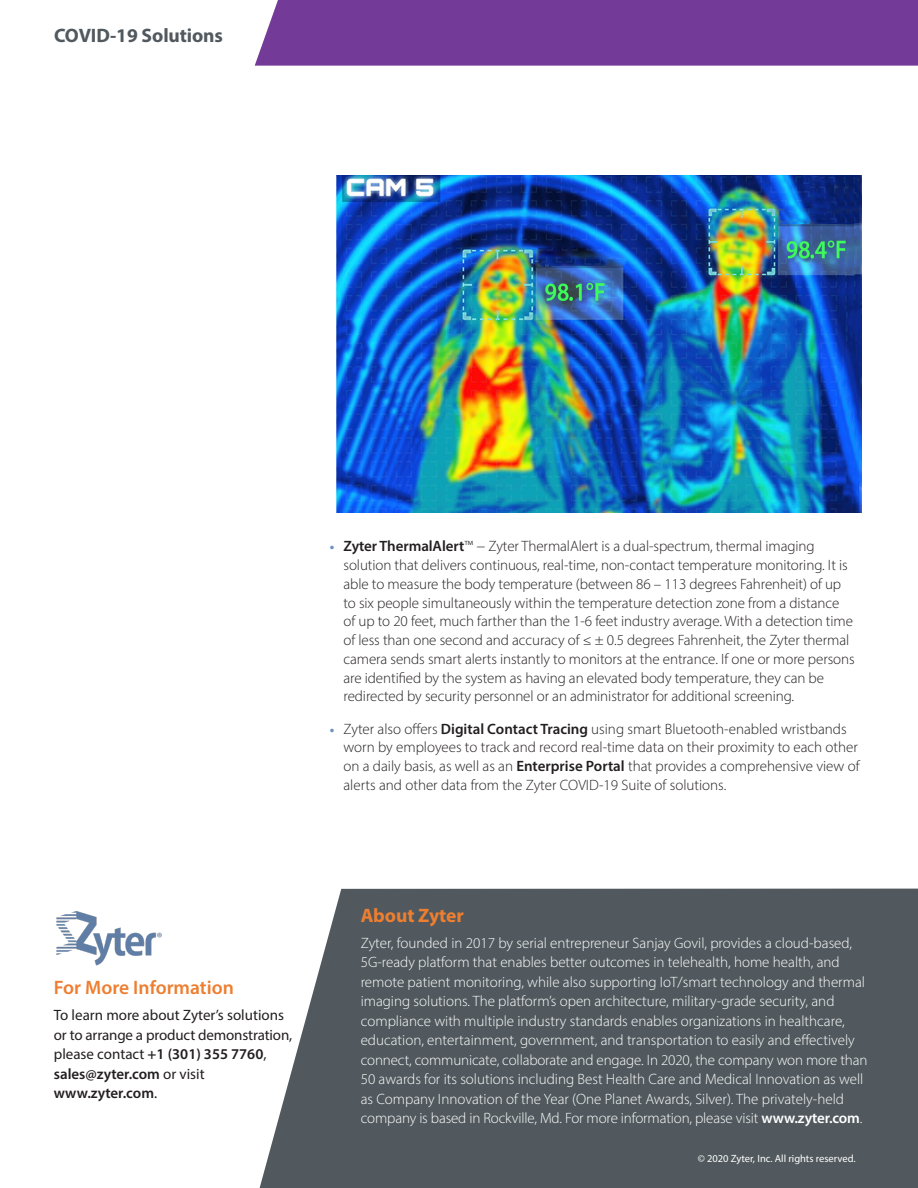
<style>
.page{position:relative;width:918px;height:1188px;background:#fff}
.page>*{position:absolute;margin:0;border:0;box-sizing:border-box;transform-origin:0 0}
.t1{font:600 19.5px "Myriad Pro";color:#ee7e30}
.t2{font:700 19.5px "Myriad Pro";letter-spacing:-.005em;color:#51595e}
.t3{font:700 19.5px "Myriad Pro";letter-spacing:-.005em;color:#ee7e30}
.t4{font:300 15px/18.8px "Myriad Pro";letter-spacing:-.005em;color:#231f20}
.t5{font:300 15px/19.5px "Myriad Pro";color:#fff}
.t6{font:15px/19.5px "Myriad Pro";letter-spacing:-.005em;color:#231f20}
.t7{font:10.5px "Myriad Pro";color:#fff}
.s1{font-weight:700;font-size:13.5px;color:#6d8fbe}
.s2{font-weight:600}
</style>
<div class="page">
<div style="left:255px;top:0;width:663px;height:66px;background:#743a97"></div>
<div style="left:260px;top:889px;width:658px;height:299px;background:#51595e"></div>
<img style="left:56px;top:910px;width:106px;height:56px">
<img style="left:337px;top:176px;width:524px;height:337px">
<h1 class="t2" style="left:54px;top:28px;width:171px">COVID-19 Solutions</h1>
<p class="t4" style="left:344px;top:538px;width:513px;text-indent:-14px"><span class="s1">•</span> <span class="s2">Zyter ThermalAlert</span>™ − Zyter ThermalAlert is a dual-spectrum, thermal imaging solution that delivers continuous, real-time, non-contact temperature monitoring. It is able to measure the body temperature (between 86 – 113 degrees Fahrenheit) of up to six people simultaneously within the temperature detection zone from a distance of up to 20 feet, much farther than the 1-6 feet industry average. With a detection time of less than one second and accuracy of ≤ ± 0.5 degrees Fahrenheit, the Zyter thermal camera sends smart alerts instantly to monitors at the entrance. If one or more persons are identified by the system as having an elevated body temperature, they can be redirected by security personnel or an administrator for additional screening.</p>
<p class="t4" style="left:343px;top:720px;width:518px;text-indent:-13px"><span class="s1">•</span> Zyter also offers <span class="s2">Digital Contact Tracing</span> using smart Bluetooth-enabled wristbands worn by employees to track and record real-time data on their proximity to each other on a daily basis, as well as an <span class="s2">Enterprise Portal</span> that provides a comprehensive view of alerts and other data from the Zyter COVID-19 Suite of solutions.</p>
<h1 class="t1" style="left:54px;top:980px;width:182px">For More Information</h1>
<p class="t6" style="left:54px;top:1007px;width:240px">To learn more about Zyter’s solutions or to arrange a product demonstration, please contact <span class="s2">+1 (301) 355 7760</span>, <span class="s2">sales@zyter.com</span> or visit <span class="s2">www.zyter.com</span>.</p>
<h1 class="t3" style="left:361px;top:908px;width:105px">About Zyter</h1>
<p class="t5" style="left:361px;top:934px;width:508px">Zyter, founded in 2017 by serial entrepreneur Sanjay Govil, provides a cloud-based, 5G-ready platform that enables better outcomes in telehealth, home health, and remote patient monitoring, while also supporting IoT/smart technology and thermal imaging solutions. The platform’s open architecture, military-grade security, and compliance with multiple industry standards enables organizations in healthcare, education, entertainment, government, and transportation to easily and effectively connect, communicate, collaborate and engage. In 2020, the company won more than 50 awards for its solutions including Best Health Care and Medical Innovation as well as Company Innovation of the Year (One Planet Awards, Silver). The privately-held company is based in Rockville, Md. For more information, please visit <span class="s2">www.zyter.com</span>.</p>
<p class="t7" style="left:698px;top:1155px;width:160px">© 2020 Zyter, Inc. All rights reserved.</p>
</div>
